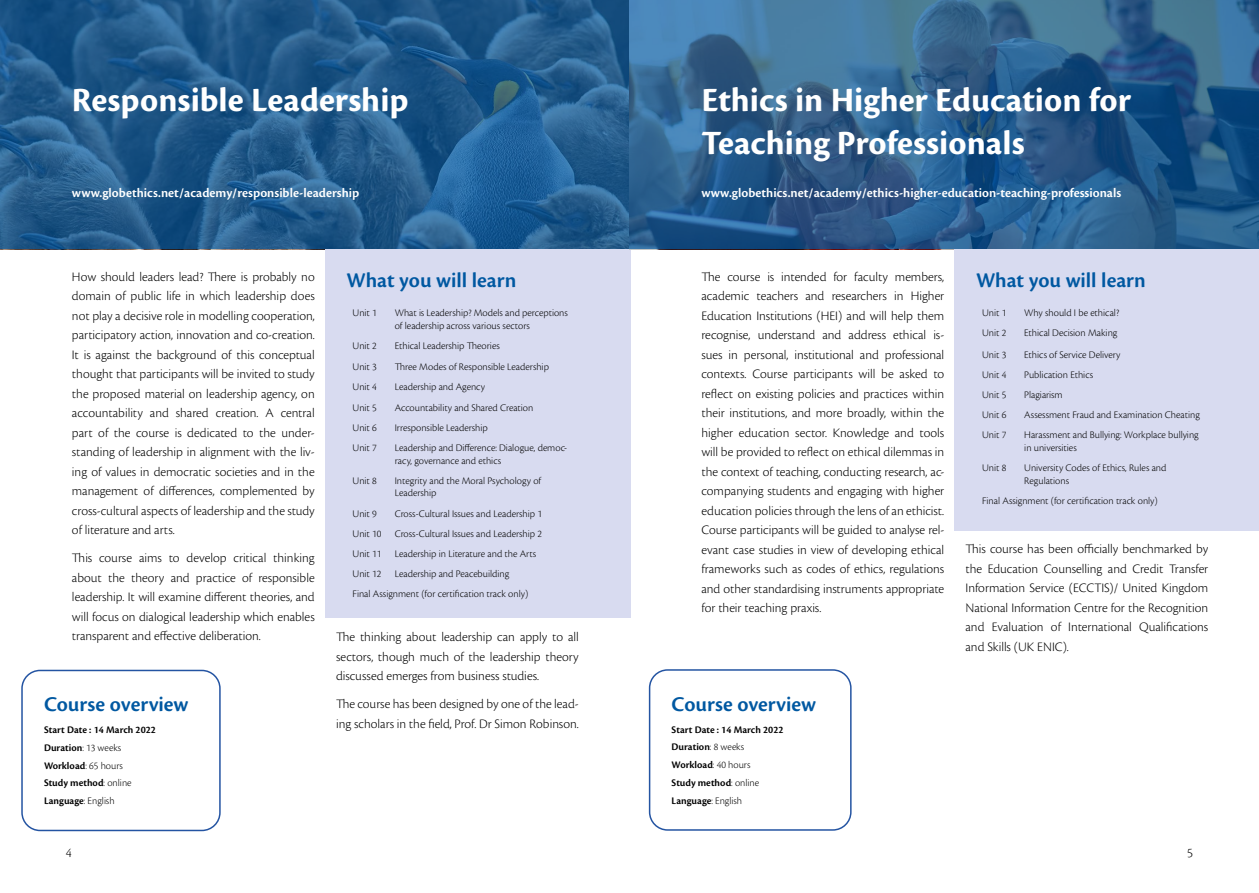
<style>
.page{position:relative;width:1259px;height:893px;background:#fff}
.page>*{position:absolute;margin:0;border:0;box-sizing:border-box;transform-origin:0 0}
.t1{font:700 35.4px/42.5px "Cronos Pro";letter-spacing:.005em;color:#fff}
.t2{font:600 21.9px "Cronos Pro";color:#0058a1}
.t3{font:300 13.5px/19.5px "Cronos Pro";color:#000;text-align:justify}
.t4{font:600 13.5px "Cronos Pro";color:#fff}
.t5{font:300 10.5px/12.6px "Cronos Pro";color:#000}
.t6{font:600 10.5px/17.7px "Cronos Pro";color:#000}
.s1{font-weight:300}
</style>
<div class="page">
<svg style="left:0;top:0;width:629px;height:249px;background:#225b8b"></svg>
<div style="left:21px;top:670px;width:200px;height:161px;border:2px solid #2454a2;border-radius:18px"></div>
<div style="left:325px;top:249px;width:305px;height:369px;background:#d8dbf0"></div>
<svg style="left:629px;top:0;width:630px;height:249px;background:#2d608d"></svg>
<div style="left:955px;top:249px;width:304px;height:281px;background:#d8dbf0"></div>
<div style="left:649px;top:669px;width:202px;height:162px;border:2px solid #2454a2;border-radius:18px"></div>
<h1 class="t1" style="left:72px;top:79px;width:338px">Responsible Leadership</h1>
<p class="t4" style="left:72px;top:185px;width:289px">www.globethics.net/academy/responsible-leadership</p>
<p class="t3" style="left:72px;top:267px;width:244px">How should leaders lead? There is probably no domain of public life in which leadership does not play a decisive role in modelling cooperation, participatory action, innovation and co-creation.<br>It is against the background of this conceptual thought that participants will be invited to study the proposed material on leadership agency, on accountability and shared creation. A central part of the course is dedicated to the under&shy;standing of leadership in alignment with the liv&shy;ing of values in democratic societies and in the management of differences, complemented by cross-cultural aspects of leadership and the study of literature and arts.</p>
<p class="t3" style="left:72px;top:548px;width:244px">This course aims to develop critical thinking about the theory and practice of responsible leadership. It will examine different theories, and will focus on dialogical leadership which enables transparent and effective deliberation.</p>
<h2 class="t2" style="left:44px;top:692px;width:146px">Course overview</h2>
<p class="t6" style="left:44px;top:721px;width:113px">Start Date : 14 March 2022<br>Duration<span class="s1">: 13 weeks<br></span>Workload<span class="s1">: 65 hours<br></span>Study method<span class="s1">: online<br></span>Language<span class="s1">: English</span></p>
<h2 class="t2" style="left:347px;top:268px;width:171px">What you will learn</h2>
<p class="t5" style="left:353px;top:306px;width:26px">Unit 1</p>
<p class="t5" style="left:395px;top:306px;width:175px">What is Leadership? Models and perceptions of leadership across various sectors</p>
<p class="t5" style="left:353px;top:339px;width:26px">Unit 2</p>
<p class="t5" style="left:395px;top:339px;width:107px">Ethical Leadership Theories</p>
<p class="t5" style="left:353px;top:361px;width:26px">Unit 3</p>
<p class="t5" style="left:395px;top:361px;width:156px">Three Modes of Responsible Leadership</p>
<p class="t5" style="left:353px;top:381px;width:26px">Unit 4</p>
<p class="t5" style="left:395px;top:381px;width:92px">Leadership and Agency</p>
<p class="t5" style="left:353px;top:401px;width:26px">Unit 5</p>
<p class="t5" style="left:395px;top:401px;width:140px">Accountability and Shared Creation</p>
<p class="t5" style="left:353px;top:421px;width:26px">Unit 6</p>
<p class="t5" style="left:395px;top:421px;width:95px">Irresponsible Leadership</p>
<p class="t5" style="left:353px;top:441px;width:26px">Unit 7</p>
<p class="t5" style="left:395px;top:441px;width:174px">Leadership and Difference: Dialogue, democ&shy;racy, governance and ethics</p>
<p class="t5" style="left:353px;top:474px;width:26px">Unit 8</p>
<p class="t5" style="left:395px;top:474px;width:148px">Integrity and the Moral Psychology of<br>Leadership</p>
<p class="t5" style="left:353px;top:507px;width:26px">Unit 9</p>
<p class="t5" style="left:395px;top:507px;width:149px">Cross-Cultural Issues and Leadership 1</p>
<p class="t5" style="left:353px;top:527px;width:30px">Unit 10</p>
<p class="t5" style="left:395px;top:527px;width:149px">Cross-Cultural Issues and Leadership 2</p>
<p class="t5" style="left:353px;top:547px;width:30px">Unit 11</p>
<p class="t5" style="left:395px;top:547px;width:143px">Leadership in Literature and the Arts</p>
<p class="t5" style="left:353px;top:568px;width:30px">Unit 12</p>
<p class="t5" style="left:353px;top:564px;width:177px;line-height:20.2px;text-indent:42px">Leadership and Peacebuilding<br>Final Assignment (for certification track only)</p>
<p class="t3" style="left:336px;top:627px;width:244px">The thinking about leadership can apply to all sectors, though much of the leadership theory discussed emerges from business studies.</p>
<p class="t3" style="left:336px;top:694px;width:244px">The course has been designed by one of the lead&shy;ing scholars in the field, Prof. Dr Simon Robinson.</p>
<h1 class="t1" style="left:701px;top:79px;width:431px">Ethics in Higher Education for<br>Teaching Professionals</h1>
<p class="t4" style="left:701px;top:185px;width:421px">www.globethics.net/academy/ethics-higher-education-teaching-professionals</p>
<p class="t3" style="left:701px;top:267px;width:244px">The course is intended for faculty members, academic teachers and researchers in Higher Education Institutions (HEI) and will help them recognise, understand and address ethical is&shy;sues in personal, institutional and professional contexts. Course participants will be asked to reflect on existing policies and practices within their institutions, and more broadly, within the higher education sector. Knowledge and tools will be provided to reflect on ethical dilemmas in the context of teaching, conducting research, ac&shy;companying students and engaging with higher education policies through the lens of an ethicist.<br>Course participants will be guided to analyse rel&shy;evant case studies in view of developing ethical frameworks such as codes of ethics, regulations and other standardising instruments appropriate for their teaching praxis.</p>
<h2 class="t2" style="left:671px;top:691px;width:146px">Course overview</h2>
<p class="t6" style="left:671px;top:720px;width:113px">Start Date : 14 March 2022<br>Duration<span class="s1">: 8 weeks<br></span>Workload<span class="s1">: 40 hours<br></span>Study method<span class="s1">: online<br></span>Language<span class="s1">: English</span></p>
<h2 class="t2" style="left:976px;top:268px;width:171px">What you will learn</h2>
<p class="t5" style="left:982px;top:306px;width:26px">Unit 1</p>
<p class="t5" style="left:1024px;top:306px;width:96px">Why should I be ethical?</p>
<p class="t5" style="left:982px;top:327px;width:26px">Unit 2</p>
<p class="t5" style="left:1024px;top:327px;width:95px">Ethical Decision Making</p>
<p class="t5" style="left:982px;top:348px;width:26px">Unit 3</p>
<p class="t5" style="left:1024px;top:348px;width:98px">Ethics of Service Delivery</p>
<p class="t5" style="left:982px;top:368px;width:26px">Unit 4</p>
<p class="t5" style="left:1024px;top:368px;width:70px">Publication Ethics</p>
<p class="t5" style="left:982px;top:388px;width:26px">Unit 5</p>
<p class="t5" style="left:1024px;top:388px;width:40px">Plagiarism</p>
<p class="t5" style="left:982px;top:409px;width:26px">Unit 6</p>
<p class="t5" style="left:1024px;top:409px;width:177px">Assessment Fraud and Examination Cheating</p>
<p class="t5" style="left:982px;top:429px;width:26px">Unit 7</p>
<p class="t5" style="left:1024px;top:429px;width:176px">Harassment and Bullying: Workplace bullying in universities</p>
<p class="t5" style="left:982px;top:462px;width:26px">Unit 8</p>
<p class="t5" style="left:1024px;top:462px;width:144px">University Codes of Ethics, Rules and<br>Regulations</p>
<p class="t5" style="left:982px;top:494px;width:177px">Final Assignment (for certification track only)</p>
<p class="t3" style="left:965px;top:539px;width:244px">This course has been officially benchmarked by the Education Counselling and Credit Transfer Information Service (ECCTIS)/ United Kingdom National Information Centre for the Recognition and Evaluation of International Qualifications and Skills (UK ENIC).</p>
<p class="t3" style="left:66px;top:842px;width:7px">4</p>
<p class="t3" style="left:1187px;top:842px;width:7px">5</p>
</div>
